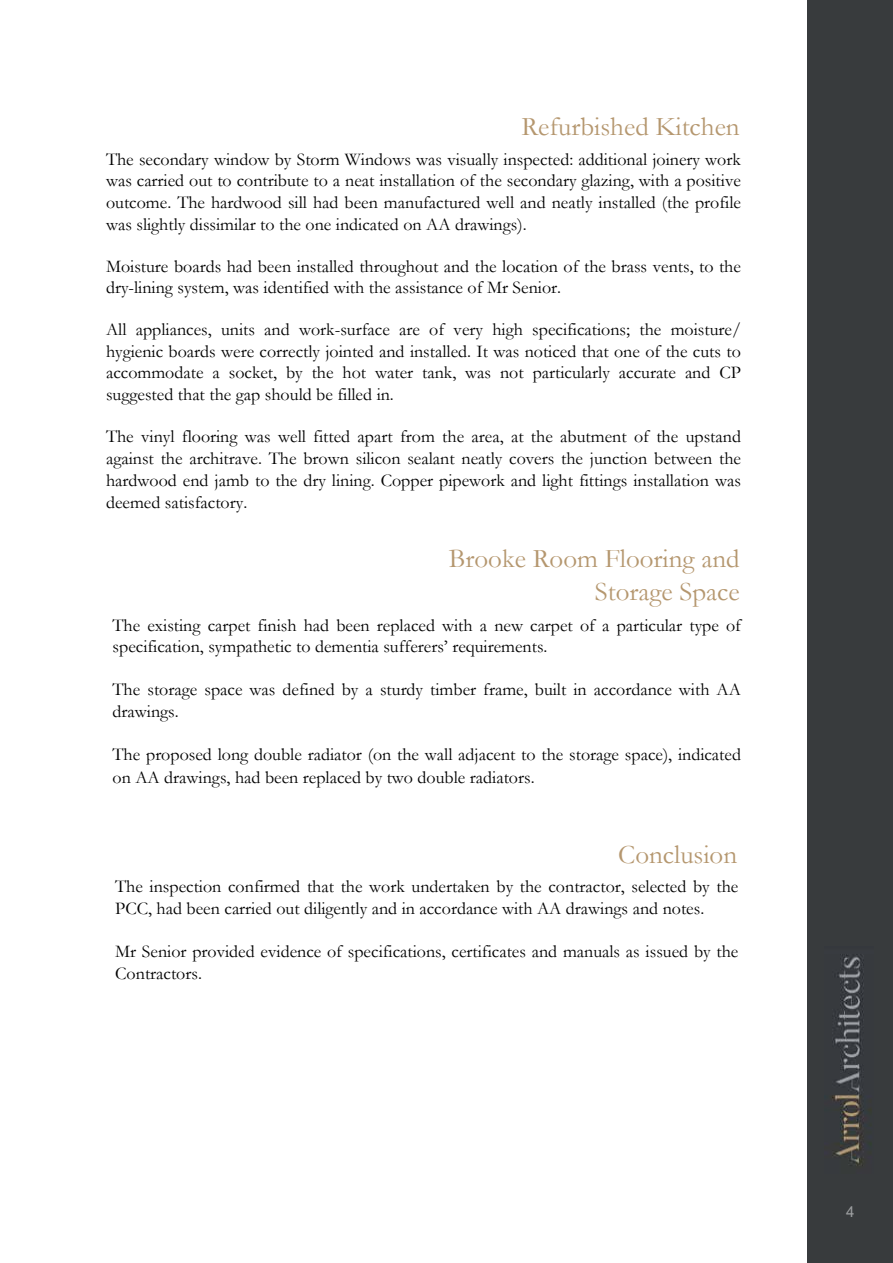
<style>
.page{position:relative;width:893px;height:1263px;background:#fff}
.page>*{position:absolute;margin:0;border:0;box-sizing:border-box;transform-origin:0 0}
.t1{font:27px/32.4px "Garamond";color:#b5976f;text-align:right}
.t2{font:18px/21.6px "Garamond";color:#000}
.t3{font:15px "Arial";color:#9d9fa1}
</style>
<div class="page">
<div style="left:808px;top:0;width:85px;height:1263px;background:#383b3d"></div>
<img style="left:832px;top:954px;width:39px;height:212px">
<h1 class="t1" style="left:521px;top:110px;width:220px">Refurbished Kitchen</h1>
<p class="t2" style="left:106px;top:148px;width:636px;text-align:justify">The secondary window by Storm Windows was visually inspected: additional joinery work was carried out to contribute to a neat installation of the secondary glazing, with a positive outcome. The hardwood sill had been manufactured well and neatly installed (the profile was slightly dissimilar to the one indicated on AA drawings).</p>
<p class="t2" style="left:106px;top:255px;width:636px">Moisture boards had been installed throughout and the location of the brass vents, to the dry-lining system, was identified with the assistance of Mr Senior.</p>
<p class="t2" style="left:106px;top:318px;width:636px;text-align:justify">All appliances, units and work-surface are of very high specifications; the moisture/ hygienic boards were correctly jointed and installed. It was noticed that one of the cuts to accommodate a socket, by the hot water tank, was not particularly accurate and CP suggested that the gap should be filled in.</p>
<p class="t2" style="left:106px;top:425px;width:636px;text-align:justify">The vinyl flooring was well fitted apart from the area, at the abutment of the upstand against the architrave. The brown silicon sealant neatly covers the junction between the hardwood end jamb to the dry lining. Copper pipework and light fittings installation was deemed satisfactory.</p>
<h1 class="t1" style="left:449px;top:542px;width:292px">Brooke Room Flooring and<br>Storage Space</h1>
<p class="t2" style="left:113px;top:614px;width:630px">The existing carpet finish had been replaced with a new carpet of a particular type of specification, sympathetic to dementia sufferers’ requirements.</p>
<p class="t2" style="left:113px;top:678px;width:630px">The storage space was defined by a sturdy timber frame, built in accordance with AA drawings.</p>
<p class="t2" style="left:113px;top:743px;width:630px;line-height:22.5px">The proposed long double radiator (on the wall adjacent to the storage space), indicated on AA drawings, had been replaced by two double radiators.</p>
<h1 class="t1" style="left:618px;top:838px;width:120px">Conclusion</h1>
<p class="t2" style="left:115px;top:875px;width:625px">The inspection confirmed that the work undertaken by the contractor, selected by the<br>PCC, had been carried out diligently and in accordance with AA drawings and notes.</p>
<p class="t2" style="left:115px;top:940px;width:625px">Mr Senior provided evidence of specifications, certificates and manuals as issued by the<br>Contractors.</p>
<p class="t3" style="left:846px;top:1202px;width:10px">4</p>
</div>
